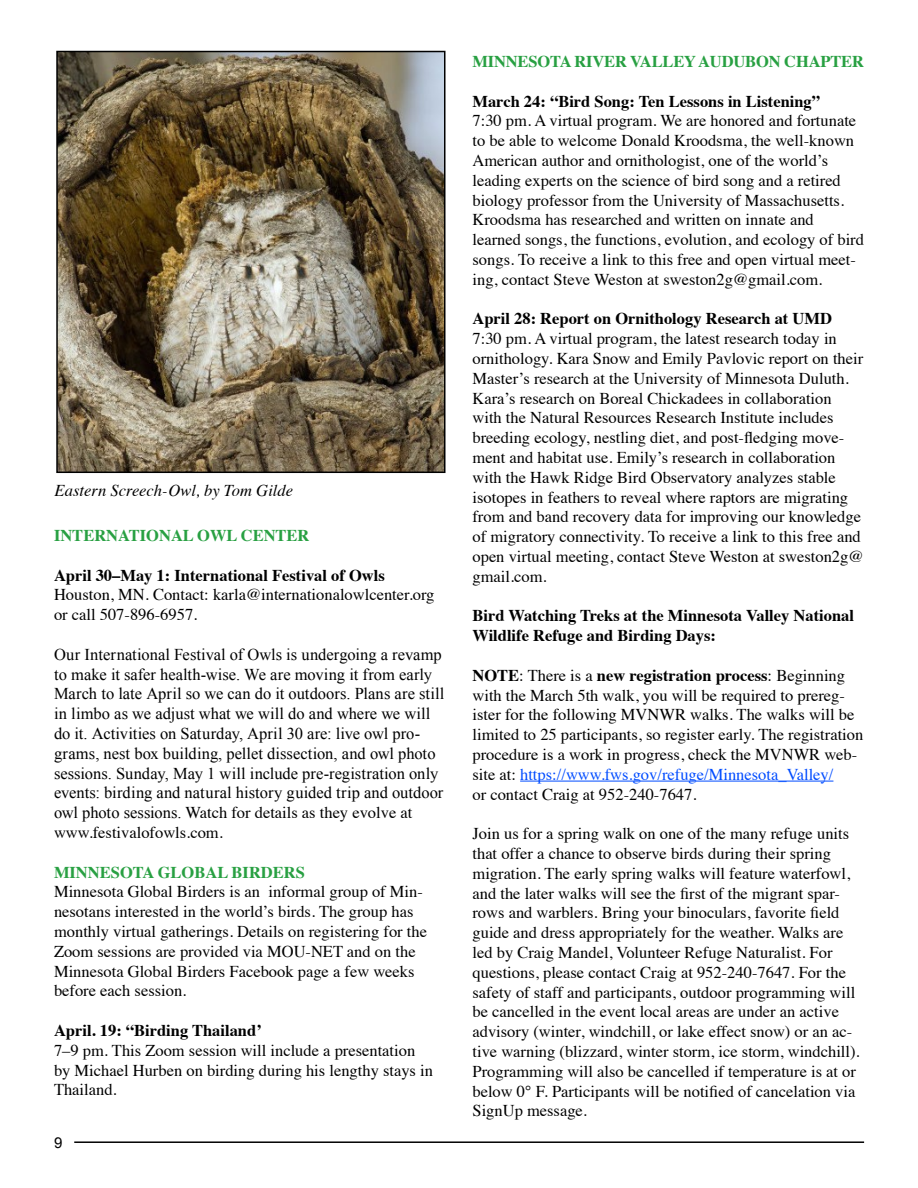
<style>
.page{position:relative;width:918px;height:1188px;background:#fff}
.page>*{position:absolute;margin:0;border:0;box-sizing:border-box;transform-origin:0 0}
.t1{font:16.5px/19.8px "Times";color:#000}
.t2{font:16.5px/19.8px "Times New Roman";color:#000}
.t3{font:700 16.5px/19.8px "Times";color:#000}
.t4{font:700 16.5px "Times";color:#28a042}
.t5{font:italic 16.5px "Times";letter-spacing:.005em;color:#000}
.t6{font:15px "Arial";color:#000}
.s1{font-style:italic}
.s2{font-family:"Times New Roman"}
.s3{font-weight:700}
.s4{color:#004cff}
</style>
<div class="page">
<hr style="left:74px;top:1141px;width:790px;height:2px;background:#000">
<hr style="left:520px;top:781px;width:313px;height:1px;background:#004cff">
<img style="left:59px;top:54px;width:384px;height:416px">
<div style="left:56px;top:51px;width:390px;height:422px;border:2px solid #000"></div>
<p class="t5" style="left:55px;top:476px;width:240px">Eastern Screech-Owl, by Tom Gilde</p>
<p class="t4" style="left:54px;top:520px;width:257px">INTERNATIONAL OWL CENTER</p>
<p class="t3" style="left:54px;top:563px;width:332px">April 30–May 1: International Festival of Owls</p>
<p class="t1" style="left:54px;top:584px;width:382px">Houston, MN. Contact: karla@internationalowlcenter.org or call 507-896-6957<span class="s1">.</span></p>
<p class="t2" style="left:54px;top:644px;width:392px">Our International Festival of Owls is undergoing a revamp to make it safer health-wise. We are moving it from early March to late April so we can do it outdoors. Plans are still in limbo as we adjust what we will do and where we will do it. Activities on Saturday, April 30 are: live owl pro&shy;grams, nest box building, pellet dissection, and owl photo sessions. Sunday, May 1 will include pre-registration only events: birding and natural history guided trip and outdoor</p>
<p class="t1" style="left:54px;top:801px;width:360px"><span class="s2">owl photo sessions.</span> Watch for details as they evolve at www.festivalofowls.com.</p>
<p class="t4" style="left:54px;top:856px;width:252px">MINNESOTA GLOBAL BIRDERS</p>
<p class="t1" style="left:54px;top:881px;width:375px">Minnesota Global Birders is an informal group of Min&shy;nesotans interested in the world’s birds. The group has monthly virtual gatherings. Details on registering for the Zoom sessions are provided via MOU-NET and on the Minnesota Global Birders Facebook page a few weeks before each session.</p>
<p class="t3" style="left:54px;top:1019px;width:209px">April. 19: “Birding Thailand’</p>
<p class="t1" style="left:54px;top:1039px;width:381px">7–9 pm. This Zoom session will include a presentation by Michael Hurben on birding during his lengthy stays in<br>Thailand.</p>
<p class="t6" style="left:54px;top:1133px;width:10px">9</p>
<p class="t4" style="left:472px;top:46px;width:393px">MINNESOTA RIVER VALLEY AUDUBON CHAPTER</p>
<p class="t3" style="left:472px;top:89px;width:349px">March 24: “Bird Song: Ten Lessons in Listening”</p>
<p class="t1" style="left:472px;top:110px;width:393px">7:30 pm. A virtual program. We are honored and fortunate to be able to welcome Donald Kroodsma, the well-known American author and ornithologist, one of the world’s leading experts on the science of bird song and a retired biology professor from the University of Massachusetts.<br>Kroodsma has researched and written on innate and learned songs, the functions, evolution, and ecology of bird songs. To receive a link to this free and open virtual meet&shy;ing, contact Steve Weston at sweston2g@gmail.com.</p>
<p class="t3" style="left:472px;top:307px;width:361px">April 28: Report on Ornithology Research at UMD</p>
<p class="t1" style="left:472px;top:327px;width:393px">7:30 pm. A virtual program, the latest research today in ornithology. Kara Snow and Emily Pavlovic report on their Master’s research at the University of Minnesota Duluth.<br>Kara’s research on Boreal Chickadees in collaboration with the Natural Resources Research Institute includes breeding ecology, nestling diet, and post-fledging move&shy;ment and habitat use. Emily’s research in collaboration with the Hawk Ridge Bird Observatory analyzes stable isotopes in feathers to reveal where raptors are migrating from and band recovery data for improving our knowledge of migratory connectivity. To receive a link to this free and open virtual meeting, contact Steve Weston at sweston2g@ gmail.com.</p>
<p class="t3" style="left:472px;top:604px;width:383px">Bird Watching Treks at the Minnesota Valley National<br>Wildlife Refuge and Birding Days:</p>
<p class="t1" style="left:472px;top:664px;width:392px"><span class="s3">NOTE</span>: There is a <span class="s3">new registration process</span>: Beginning with the March 5th walk, you will be required to prereg&shy;ister for the following MVNWR walks. The walks will be limited to 25 participants, so register early. The registration procedure is a work in progress, check the MVNWR web&shy;site at: <span class="s4">https://www.fws.gov/refuge/Minnesota_Valley/<br></span>or contact Craig at 952-240-7647.</p>
<p class="t1" style="left:473px;top:822px;width:389px">Join us for a spring walk on one of the many refuge units that offer a chance to observe birds during their spring migration. The early spring walks will feature waterfowl, and the later walks will see the first of the migrant spar&shy;rows and warblers. Bring your binoculars, favorite field guide and dress appropriately for the weather. Walks are led by Craig Mandel, Volunteer Refuge Naturalist. For questions, please contact Craig at 952-240-7647. For the safety of staff and participants, outdoor programming will be cancelled in the event local areas are under an active advisory (winter, windchill, or lake effect snow) or an ac&shy;tive warning (blizzard, winter storm, ice storm, windchill).<br>Programming will also be cancelled if temperature is at or below 0° F. Participants will be notified of cancelation via SignUp message.</p>
</div>
